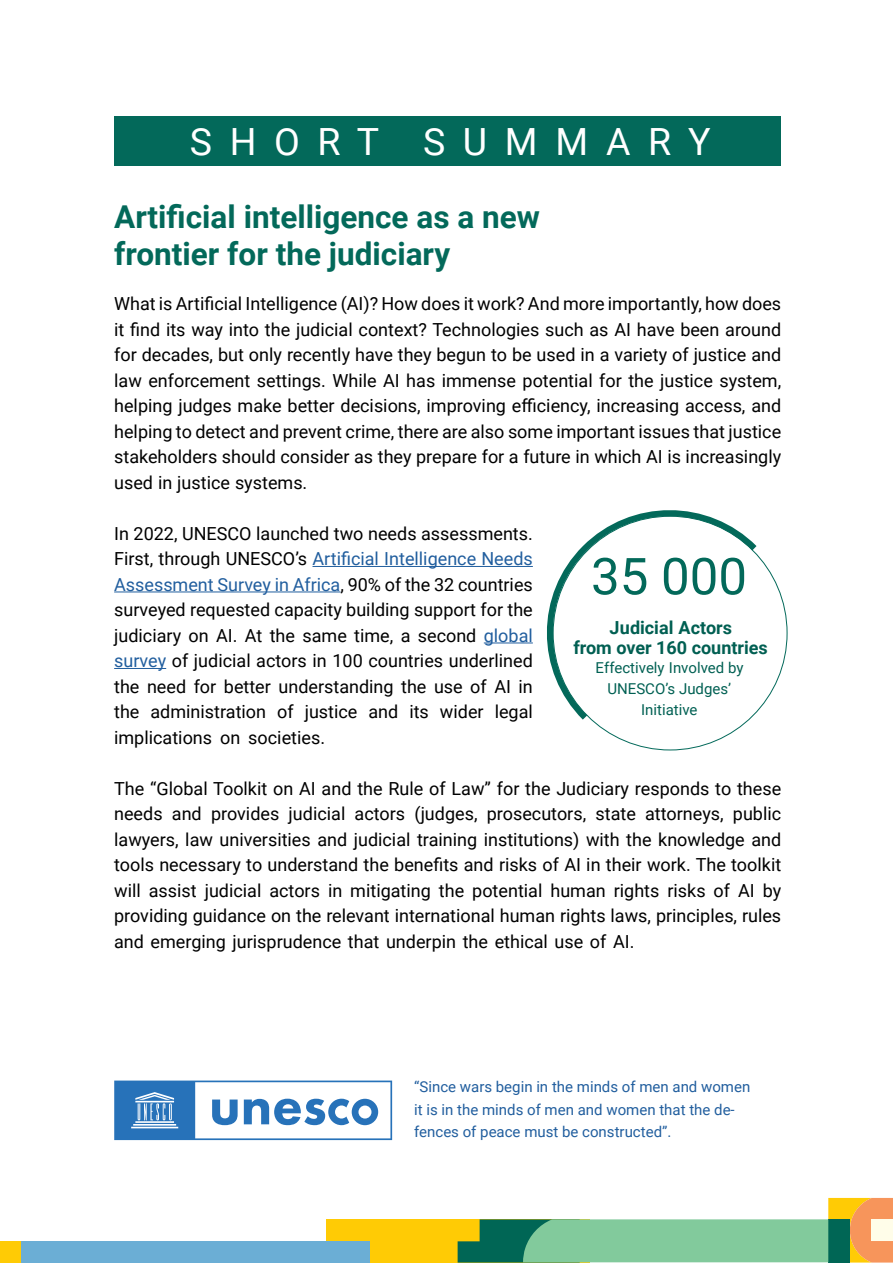
<style>
.page{position:relative;width:893px;height:1263px;background:#fff}
.page>*{position:absolute;margin:0;border:0;box-sizing:border-box;transform-origin:0 0}
.t1{font:51px "Roboto";color:#03695a}
.t2{font:37.5px "Roboto";letter-spacing:.47em;color:#fff}
.t3{font:700 31.5px/37.5px "Roboto";color:#03695a}
.t4{font:18px/25.5px "Roboto";color:#000;text-align:justify}
.t5{font:700 18px/19.5px "Roboto";color:#005f52;text-align:center}
.t6{font:15px/22.5px "Roboto";color:#215e9e}
.t7{font:15px/21px "Roboto";color:#016053;text-align:center}
.s1{color:#215e9e}
</style>
<div class="page">
<div style="left:326px;top:1219px;width:263px;height:43px;background:#ffcb05"></div>
<svg style="left:457px;top:1198px;width:435px;height:64px"></svg>
<div style="left:21px;top:1241px;width:348px;height:21px;background:#6baed5"></div>
<div style="left:0;top:1241px;width:21px;height:21px;background:#ffcb05"></div>
<div style="left:114px;top:116px;width:666px;height:49px;background:#03695a"></div>
<hr style="left:312px;top:566px;width:220px;height:1px;background:#215e9e">
<hr style="left:114px;top:591px;width:226px;height:1px;background:#215e9e">
<hr style="left:483px;top:642px;width:49px;height:1px;background:#215e9e">
<hr style="left:114px;top:668px;width:52px;height:1px;background:#215e9e">
<svg style="left:114px;top:1080px;width:278px;height:60px"></svg>
<svg style="left:529px;top:510px;width:233px;height:216px"></svg>
<h2 class="t2" style="left:190px;top:115px;width:522px">SHORT SUMMARY</h2>
<h3 class="t3" style="left:114px;top:197px;width:427px">Artificial intelligence as a new frontier for the judiciary</h3>
<p class="t4" style="left:114px;top:290px;width:668px">What is Artificial Intelligence (AI)? How does it work? And more importantly, how does it find its way into the judicial context? Technologies such as AI have been around for decades, but only recently have they begun to be used in a variety of justice and law enforcement settings. While AI has immense potential for the justice system, helping judges make better decisions, improving efficiency, increasing access, and helping to detect and prevent crime, there are also some important issues that justice stakeholders should consider as they prepare for a future in which AI is increasingly used in justice systems.</p>
<p class="t4" style="left:114px;top:520px;width:420px">In 2022, UNESCO launched two needs assessments.<br>First, through UNESCO’s <span class="s1">Artificial Intelligence Needs Assessment Survey in Africa</span>, 90% of the 32 countries surveyed requested capacity building support for the judiciary on AI. At the same time, a second <span class="s1">global survey</span> of judicial actors in 100 countries underlined the need for better understanding the use of AI in the administration of justice and its wider legal implications on societies.</p>
<p class="t4" style="left:114px;top:775px;width:668px">The “Global Toolkit on AI and the Rule of Law” for the Judiciary responds to these needs and provides judicial actors (judges, prosecutors, state attorneys, public lawyers, law universities and judicial training institutions) with the knowledge and tools necessary to understand the benefits and risks of AI in their work. The toolkit will assist judicial actors in mitigating the potential human rights risks of AI by providing guidance on the relevant international human rights laws, principles, rules and emerging jurisprudence that underpin the ethical use of AI.</p>
<h1 class="t1" style="left:590px;top:540px;width:157px">35 000</h1>
<p class="t5" style="left:573px;top:617px;width:196px">Judicial Actors<br>from over 160 countries</p>
<p class="t7" style="left:595px;top:657px;width:149px">Effectively Involved by<br>UNESCO’s Judges’<br>Initiative</p>
<p class="t6" style="left:414px;top:1075px;width:337px">“Since wars begin in the minds of men and women it is in the minds of men and women that the de&shy;fences of peace must be constructed”.</p>
</div>
